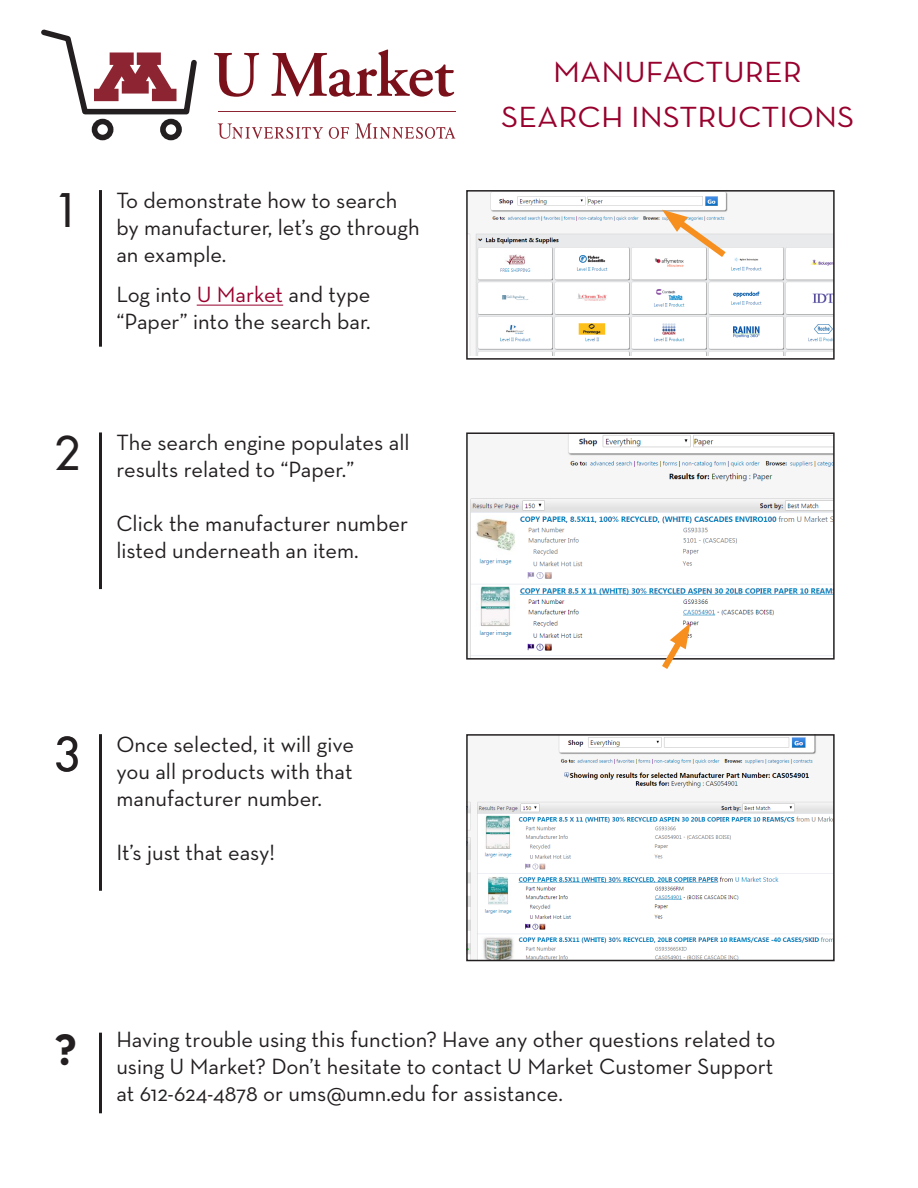
<style>
.page{position:relative;width:918px;height:1188px;background:#fff}
.page>*{position:absolute;margin:0;border:0;box-sizing:border-box;transform-origin:0 0}
.t1{font:500 45px "Futura Std";color:#231f20}
.t2{font:700 45px "Neutraface Text";color:#231f20}
.t3{font:29.7px/45px "Neutraface Text";color:#98012d;text-align:center;scale:1.09 1}
.Body{font:22.5px/27px "Neutraface Text";color:#231f20}
.NewBody{font:22.5px/27px "Neutraface Text";color:#231f20;text-align:justify}
.s1{color:#98012d}
</style>
<div class="page">
<hr style="left:218px;top:111px;width:237px;height:1px;background:#8d2431">
<svg style="left:355px;top:123px;width:100px;height:16px"></svg>
<svg style="left:329px;top:127px;width:20px;height:12px"></svg>
<svg style="left:218px;top:123px;width:105px;height:16px"></svg>
<svg style="left:214px;top:53px;width:45px;height:44px"></svg>
<svg style="left:271px;top:50px;width:183px;height:47px"></svg>
<hr style="left:99px;top:190px;width:3px;height:157px;background:#231f20">
<hr style="left:197px;top:305px;width:86px;height:1px;background:#98012d">
<img style="left:469px;top:193px;width:363px;height:162px">
<div style="left:466px;top:190px;width:369px;height:170px;border:2px solid #231f20"></div>
<hr style="left:99px;top:432px;width:3px;height:157px;background:#231f20">
<img style="left:470px;top:435px;width:362px;height:222px">
<div style="left:466px;top:432px;width:369px;height:228px;border:2px solid #231f20"></div>
<svg style="left:41px;top:30px;width:156px;height:110px"></svg>
<svg style="left:662px;top:210px;width:70px;height:53px"></svg>
<svg style="left:656px;top:623px;width:35px;height:46px"></svg>
<hr style="left:99px;top:734px;width:3px;height:157px;background:#231f20">
<img style="left:469px;top:737px;width:363px;height:221px">
<div style="left:466px;top:734px;width:369px;height:227px;border:2px solid #231f20"></div>
<hr style="left:99px;top:1033px;width:3px;height:80px;background:#231f20">
<p class="t1" style="left:54px;top:182px;width:28px">1</p>
<p class="Body" style="left:116px;top:186px;width:305px">To demonstrate how to search by manufacturer, let’s go through an example.</p>
<p class="Body" style="left:116px;top:281px;width:256px">Log into <span class="s1">U Market</span> and type “Paper” into the search bar.</p>
<p class="t1" style="left:54px;top:425px;width:28px">2</p>
<p class="Body" style="left:116px;top:429px;width:295px">The search engine populates all results related to “Paper.”</p>
<p class="Body" style="left:116px;top:510px;width:293px">Click the manufacturer number listed underneath an item.</p>
<p class="t1" style="left:54px;top:727px;width:28px">3</p>
<p class="Body" style="left:116px;top:730px;width:239px;text-align:justify">Once selected, it will give you all products with that manufacturer number.</p>
<p class="Body" style="left:116px;top:838px;width:160px">It’s just that easy!</p>
<p class="t3" style="left:501px;top:49px;width:325px">MANUFACTURER<br>SEARCH INSTRUCTIONS</p>
<p class="t2" style="left:54px;top:1020px;width:25px">?</p>
<p class="NewBody" style="left:116px;top:1026px;width:661px">Having trouble using this function? Have any other questions related to using U Market? Don’t hesitate to contact U Market Customer Support at 612-624-4878 or ums@umn.edu for assistance.</p>
</div>
